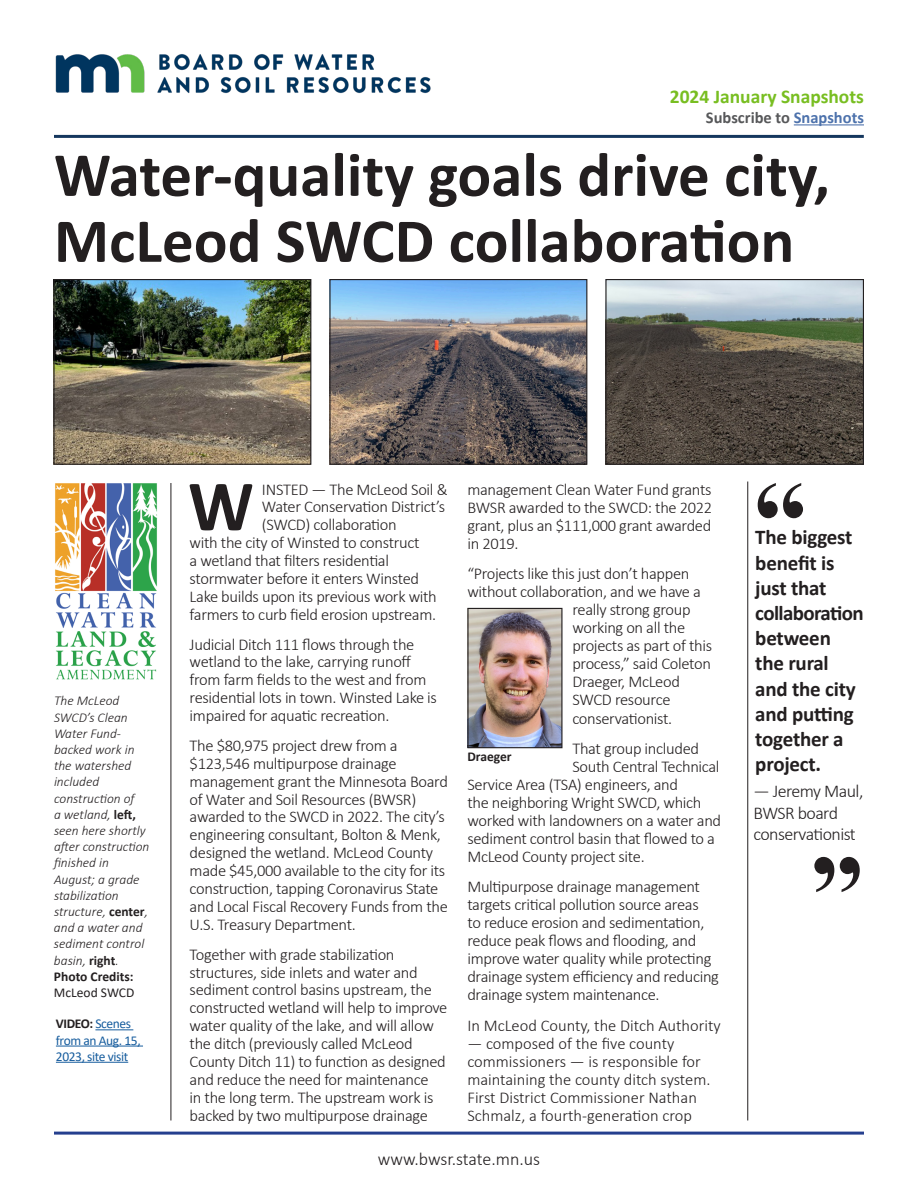
<style>
.page{position:relative;width:918px;height:1188px;background:#fff}
.page>*{position:absolute;margin:0;border:0;box-sizing:border-box;transform-origin:0 0}
.t1{font:700 108px "Times New Roman";color:#231f20}
.t2{font:700 72.6px "Calibri";color:#231f20}
.t3{font:700 63px/66px "Calibri";color:#231f20}
.t4{font:700 21px/25.2px "Calibri";letter-spacing:-.01em;color:#231f20}
.t5{font:700 19.5px "Calibri";color:#78be21}
.t6{font:300 18px/21.6px "Calibri";letter-spacing:-.03em;color:#231f20}
.t7{font:300 18px "Calibri";letter-spacing:-.005em;color:#231f20}
.t8{font:300 16.5px/17.9px "Calibri";letter-spacing:-.02em;color:#231f20}
.t9{font:300 16.5px/18px "Calibri";color:#231f20}
.t10{font:700 16.5px "Calibri";color:#57585a}
.t11{font:italic 300 13.5px/16.2px "Calibri";color:#231f20}
.t12{font:700 13.5px/16.2px "Calibri";color:#231f20}
.t13{font:13.5px/16.2px "Calibri";letter-spacing:-.03em;color:#175d9e}
.s1{color:#4d72ac}
.s2{font-weight:700;font-style:normal}
.s3{font-weight:400}
.s4{font-weight:400;color:#175d9e}
</style>
<div class="page">
<img style="left:55px;top:483px;width:102px;height:197px">
<hr style="left:54px;top:135px;width:810px;height:3px;background:#15375e">
<hr style="left:171px;top:483px;width:1px;height:638px;background:#231f20">
<hr style="left:747px;top:482px;width:1px;height:639px;background:#231f20">
<hr style="left:54px;top:1132px;width:810px;height:3px;background:#253f8e">
<img style="left:55px;top:281px;width:254px;height:182px">
<div style="left:53px;top:279px;width:258px;height:186px;border:1px solid #231f20"></div>
<img style="left:331px;top:281px;width:254px;height:182px">
<div style="left:329px;top:279px;width:258px;height:186px;border:1px solid #231f20"></div>
<img style="left:607px;top:281px;width:255px;height:182px">
<div style="left:605px;top:279px;width:259px;height:186px;border:1px solid #231f20"></div>
<hr style="left:794px;top:124px;width:70px;height:1px;background:#4d72ac">
<img style="left:469px;top:610px;width:92px;height:136px">
<div style="left:467px;top:608px;width:96px;height:140px;border:1px solid #231f20"></div>
<hr style="left:95px;top:1029px;width:38px;height:1px;background:#175d9e">
<hr style="left:56px;top:1046px;width:87px;height:1px;background:#175d9e">
<hr style="left:56px;top:1062px;width:72px;height:1px;background:#175d9e">
<img style="left:55px;top:54px;width:376px;height:40px">
<p class="t5" style="left:670px;top:83px;width:196px">2024 January Snapshots</p>
<p class="t10" style="left:706px;top:106px;width:160px">Subscribe to <span class="s1">Snapshots</span></p>
<p class="t3" style="left:54px;top:141px;width:778px">Water-quality goals drive city,<br>McLeod SWCD collaboration</p>
<p class="t11" style="left:54px;top:693px;width:97px">The McLeod<br>SWCD’s Clean<br>Water Fund&shy;backed work in the watershed included construction of<br>a wetland, <span class="s2">left, </span>seen here shortly after construction finished in<br>August; a grade stabilization structure, <span class="s2">center</span>, and a water and sediment control basin, <span class="s2">right</span>.</p>
<p class="t12" style="left:54px;top:968px;width:82px">Photo Credits:<br><span class="s3">McLeod SWCD</span></p>
<p class="t12" style="left:56px;top:1016px;width:77px">VIDEO: <span class="s4">Scenes</span></p>
<p class="t13" style="left:56px;top:1032px;width:86px">from an Aug. 15,<br>2023, site visit</p>
<p class="t2" style="left:188px;top:455px;width:67px">W</p>
<p class="t8" style="left:262px;top:480px;width:187px">INSTED — The McLeod Soil &amp;</p>
<p class="t8" style="left:262px;top:498px;width:185px">Water Conservation District’s</p>
<p class="t8" style="left:262px;top:516px;width:136px">(SWCD) collaboration</p>
<p class="t8" style="left:190px;top:534px;width:231px">with the city of Winsted to construct</p>
<p class="t8" style="left:190px;top:551px;width:201px">a wetland that filters residential</p>
<p class="t8" style="left:190px;top:569px;width:231px">stormwater before it enters Winsted</p>
<p class="t8" style="left:190px;top:587px;width:249px">Lake builds upon its previous work with</p>
<p class="t8" style="left:190px;top:605px;width:248px">farmers to curb field erosion upstream.</p>
<p class="t8" style="left:190px;top:635px;width:249px">Judicial Ditch 111 flows through the wetland to the lake, carrying runoff from farm fields to the west and from residential lots in town. Winsted Lake is impaired for aquatic recreation.</p>
<p class="t8" style="left:190px;top:736px;width:260px">The $80,975 project drew from a $123,546 multipurpose drainage management grant the Minnesota Board of Water and Soil Resources (BWSR) awarded to the SWCD in 2022. The city’s engineering consultant, Bolton &amp; Menk, designed the wetland. McLeod County made $45,000 available to the city for its construction, tapping Coronavirus State and Local Fiscal Recovery Funds from the U.S. Treasury Department.</p>
<p class="t8" style="left:190px;top:945px;width:259px">Together with grade stabilization structures, side inlets and water and sediment control basins upstream, the constructed wetland will help to improve water quality of the lake, and will allow the ditch (previously called McLeod County Ditch 11) to function as designed and reduce the need for maintenance<br>in the long term. The upstream work is backed by two multipurpose drainage</p>
<p class="t8" style="left:467px;top:480px;width:246px;text-align:justify">management Clean Water Fund grants BWSR awarded to the SWCD: the 2022 grant, plus an $111,000 grant awarded in 2019.</p>
<p class="t8" style="left:467px;top:564px;width:224px">“Projects like this just don’t happen</p>
<p class="t8" style="left:467px;top:583px;width:235px">without collaboration, and we have a</p>
<p class="t8" style="left:572px;top:601px;width:120px">really strong group</p>
<p class="t8" style="left:572px;top:619px;width:114px">working on all the</p>
<p class="t8" style="left:572px;top:637px;width:141px">projects as part of this</p>
<p class="t8" style="left:572px;top:655px;width:140px">process,” said Coleton</p>
<p class="t8" style="left:572px;top:673px;width:109px">Draeger, McLeod</p>
<p class="t8" style="left:572px;top:691px;width:100px">SWCD resource</p>
<p class="t8" style="left:572px;top:709px;width:101px">conservationist.</p>
<p class="t8" style="left:572px;top:739px;width:128px">That group included</p>
<p class="t8" style="left:572px;top:757px;width:149px">South Central Technical</p>
<p class="t8" style="left:467px;top:775px;width:212px">Service Area (TSA) engineers, and</p>
<p class="t8" style="left:467px;top:793px;width:236px">the neighboring Wright SWCD, which</p>
<p class="t8" style="left:467px;top:811px;width:255px">worked with landowners on a water and</p>
<p class="t8" style="left:467px;top:829px;width:249px">sediment control basin that flowed to a</p>
<p class="t8" style="left:467px;top:847px;width:179px">McLeod County project site.</p>
<p class="t8" style="left:467px;top:877px;width:253px">Multipurpose drainage management targets critical pollution source areas<br>to reduce erosion and sedimentation, reduce peak flows and flooding, and improve water quality while protecting drainage system efficiency and reducing drainage system maintenance.</p>
<p class="t9" style="left:467px;top:1016px;width:255px">In McLeod County, the Ditch Authority</p>
<p class="t9" style="left:467px;top:1034px;width:245px">— composed of the five county commissioners — is responsible for maintaining the county ditch system.<br>First District Commissioner Nathan Schmalz, a fourth-generation crop</p>
<p class="t12" style="left:467px;top:749px;width:46px">Draeger</p>
<p class="t7" style="left:378px;top:1148px;width:164px">www.bwsr.state.mn.us</p>
<p class="t1" style="left:753px;top:442px;width:56px">“</p>
<p class="t4" style="left:755px;top:525px;width:110px">The biggest benefit is just that collaboration between the rural and the city and putting together a project.</p>
<p class="t6" style="left:753px;top:780px;width:112px">— Jeremy Maul,<br>BWSR board conservationist</p>
<p class="t1" style="left:810px;top:816px;width:55px">”</p>
</div>
